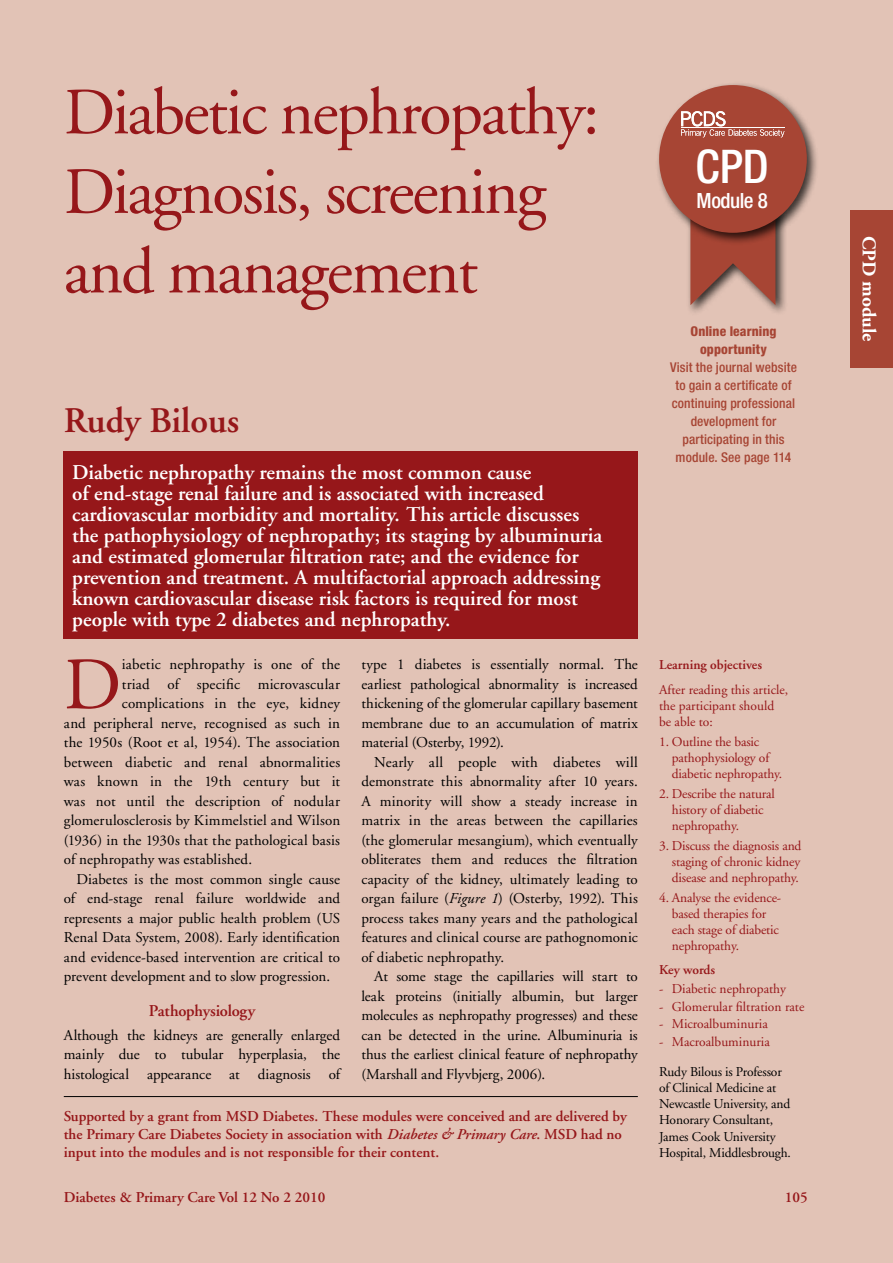
<style>
.page{position:relative;width:893px;height:1263px;background:#e2c3b6}
.page>*{position:absolute;margin:0;border:0;box-sizing:border-box;transform-origin:0 0}
.t1{font:73.8px "Adobe Garamond";color:#96171a}
.t2{font:66px/79.5px "Adobe Garamond";letter-spacing:-.03em;color:#96171a}
.t3{font:500 condensed 46.5px "Helvetica Neue";color:#fff}
.t4{font:600 36px "Adobe Garamond";color:#96171a}
.t5{font:600 21px/21px "Adobe Garamond";color:#fff}
.t6{font:500 condensed 21px "Helvetica Neue";letter-spacing:-.025em;color:#fff}
.t7{font:700 19.5px "Adobe Garamond";letter-spacing:-.01em;color:#fff}
.t8{font:600 16.5px "Adobe Garamond";letter-spacing:-.015em;color:#96171a}
.t9{font:15px/19.5px "Adobe Garamond";letter-spacing:.005em;color:#000;text-align:justify}
.t10{font:600 15px/18px "Adobe Garamond";color:#96171a}
.t11{font:13.5px/16.2px "Adobe Garamond";letter-spacing:-.01em;color:#96171a}
.t12{font:13.5px/16.2px "Adobe Garamond";letter-spacing:-.01em;color:#000}
.t13{font:500 condensed 13.5px/18px "Helvetica Neue";letter-spacing:.01em;color:#a74534;text-align:center}
.t14{font:600 13.5px "Adobe Garamond";color:#96171a}
.t15{font:800 condensed 13.5px/18px "Helvetica Neue";letter-spacing:.01em;color:#a74534;text-align:center}
.s1{font-style:italic}
</style>
<div class="page">
<div style="left:850px;top:210px;width:43px;height:157px;background:#a74534"></div>
<div style="left:64px;top:451px;width:574px;height:188px;background:#96171a"></div>
<hr style="left:64px;top:1096px;width:574px;height:1px;background:#000">
<div style="left:686px;top:188px;width:102px;height:128px;background:#000;opacity:.75"></div>
<svg style="left:690px;top:245px;width:85px;height:60px"></svg>
<div style="left:655px;top:81px;width:164px;height:164px;background:#000;opacity:.75"></div>
<div style="left:659px;top:85px;width:148px;height:148px;background:#a74534;border-radius:50%"></div>
<svg style="left:681px;top:111px;width:103px;height:26px"></svg>
<hr style="left:681px;top:128px;width:104px;height:1px;background:#fff">
<h2 class="t2" style="left:64px;top:74px;width:537px">Diabetic nephropathy:<br>Diagnosis, screening and management</h2>
<h3 class="t4" style="left:64px;top:401px;width:177px">Rudy Bilous</h3>
<p class="t5" style="left:72px;top:463px;width:531px">Diabetic nephropathy remains the most common cause<br>of end-stage renal failure and is associated with increased cardiovascular morbidity and mortality. This article discusses the pathophysiology of nephropathy; its staging by albuminuria and estimated glomerular filtration rate; and the evidence for prevention and treatment. A multifactorial approach addressing known cardiovascular disease risk factors is required for most people with type 2 diabetes and nephropathy.</p>
<h1 class="t1" style="left:64px;top:645px;width:59px">D</h1>
<p class="t9" style="left:122px;top:655px;width:220px">iabetic nephropathy is one of the</p>
<p class="t9" style="left:122px;top:675px;width:220px">triad of specific microvascular</p>
<p class="t9" style="left:122px;top:694px;width:220px">complications in the eye, kidney</p>
<p class="t9" style="left:64px;top:714px;width:278px">and peripheral nerve, recognised as such in</p>
<p class="t9" style="left:64px;top:733px;width:278px">the 1950s (Root et al, 1954). The association</p>
<p class="t9" style="left:64px;top:753px;width:278px">between diabetic and renal abnormalities</p>
<p class="t9" style="left:64px;top:772px;width:278px">was known in the 19th century but it</p>
<p class="t9" style="left:64px;top:792px;width:278px">was not until the description of nodular</p>
<p class="t9" style="left:64px;top:811px;width:278px">glomerulosclerosis by Kimmelstiel and Wilson</p>
<p class="t9" style="left:64px;top:831px;width:278px">(1936) in the 1930s that the pathological basis</p>
<p class="t9" style="left:64px;top:850px;width:190px">of nephropathy was established.</p>
<p class="t9" style="left:77px;top:870px;width:265px">Diabetes is the most common single cause</p>
<p class="t9" style="left:64px;top:889px;width:278px">of end-stage renal failure worldwide and</p>
<p class="t9" style="left:64px;top:909px;width:278px">represents a major public health problem (US</p>
<p class="t9" style="left:64px;top:928px;width:278px">Renal Data System, 2008). Early identification</p>
<p class="t9" style="left:64px;top:948px;width:278px">and evidence-based intervention are critical to</p>
<p class="t9" style="left:64px;top:967px;width:268px">prevent development and to slow progression.</p>
<p class="t8" style="left:149px;top:1001px;width:108px">Pathophysiology</p>
<p class="t9" style="left:64px;top:1026px;width:278px">Although the kidneys are generally enlarged mainly due to tubular hyperplasia, the histological appearance at diagnosis of</p>
<p class="t9" style="left:361px;top:655px;width:278px">type 1 diabetes is essentially normal. The earliest pathological abnormality is increased thickening of the glomerular capillary basement membrane due to an accumulation of matrix material (Osterby, 1992).</p>
<p class="t9" style="left:361px;top:753px;width:278px;text-indent:13px">Nearly all people with diabetes will demonstrate this abnormality after 10 years.<br>A minority will show a steady increase in matrix in the areas between the capillaries (the glomerular mesangium), which eventually obliterates them and reduces the filtration capacity of the kidney, ultimately leading to organ failure (<span class="s1">Figure 1</span>) (Osterby, 1992). This process takes many years and the pathological features and clinical course are pathognomonic of diabetic nephropathy.</p>
<p class="t9" style="left:361px;top:967px;width:278px;text-indent:13px">At some stage the capillaries will start to leak proteins (initially albumin, but larger molecules as nephropathy progresses) and these can be detected in the urine. Albuminuria is thus the earliest clinical feature of nephropathy (Marshall and Flyvbjerg, 2006).</p>
<p class="t10" style="left:64px;top:1107px;width:565px">Supported by a grant from MSD Diabetes. These modules were conceived and are delivered by the Primary Care Diabetes Society in association with <span class="s1">Diabetes &amp; Primary Care</span>. MSD had no input into the modules and is not responsible for their content.</p>
<h3 class="t3" style="left:696px;top:139px;width:75px">CPD</h3>
<h3 class="t6" style="left:697px;top:188px;width:73px">Module 8</h3>
<p class="t15" style="left:690px;top:322px;width:88px">Online learning opportunity</p>
<p class="t13" style="left:670px;top:358px;width:128px">Visit the journal website to gain a certificate of continuing professional development for participating in this module. See page 114</p>
<p class="t14" style="left:659px;top:657px;width:104px">Learning objectives</p>
<p class="t11" style="left:659px;top:682px;width:131px">After reading this article, the participant should be able to:</p>
<p class="t11" style="left:672px;top:734px;width:112px;text-indent:-13px">1. Outline the basic pathophysiology of diabetic nephropathy.</p>
<p class="t11" style="left:672px;top:786px;width:105px;text-indent:-13px">2. Describe the natural history of diabetic nephropathy.</p>
<p class="t11" style="left:672px;top:838px;width:131px;text-align:justify;text-indent:-13px">3. Discuss the diagnosis and staging of chronic kidney disease and nephropathy.</p>
<p class="t11" style="left:672px;top:890px;width:111px;text-indent:-13px">4. Analyse the evidence&shy;based therapies for each stage of diabetic nephropathy.</p>
<p class="t14" style="left:659px;top:962px;width:58px">Key words</p>
<p class="t11" style="left:659px;top:981px;width:129px">- Diabetic nephropathy</p>
<p class="t11" style="left:659px;top:999px;width:147px">- Glomerular filtration rate</p>
<p class="t11" style="left:659px;top:1016px;width:110px">- Microalbuminuria</p>
<p class="t11" style="left:659px;top:1034px;width:112px">- Macroalbuminuria</p>
<p class="t12" style="left:659px;top:1064px;width:133px">Rudy Bilous is Professor of Clinical Medicine at<br>Newcastle University, and<br>Honorary Consultant,<br>James Cook University<br>Hospital, Middlesbrough.</p>
<p class="t10" style="left:64px;top:1188px;width:263px">Diabetes &amp; Primary Care Vol 12 No 2 2010</p>
<p class="t10" style="left:785px;top:1188px;width:24px">105</p>
<h3 class="t7" style="left:880px;top:236px;width:107px;rotate:90deg">CPD module</h3>
</div>
